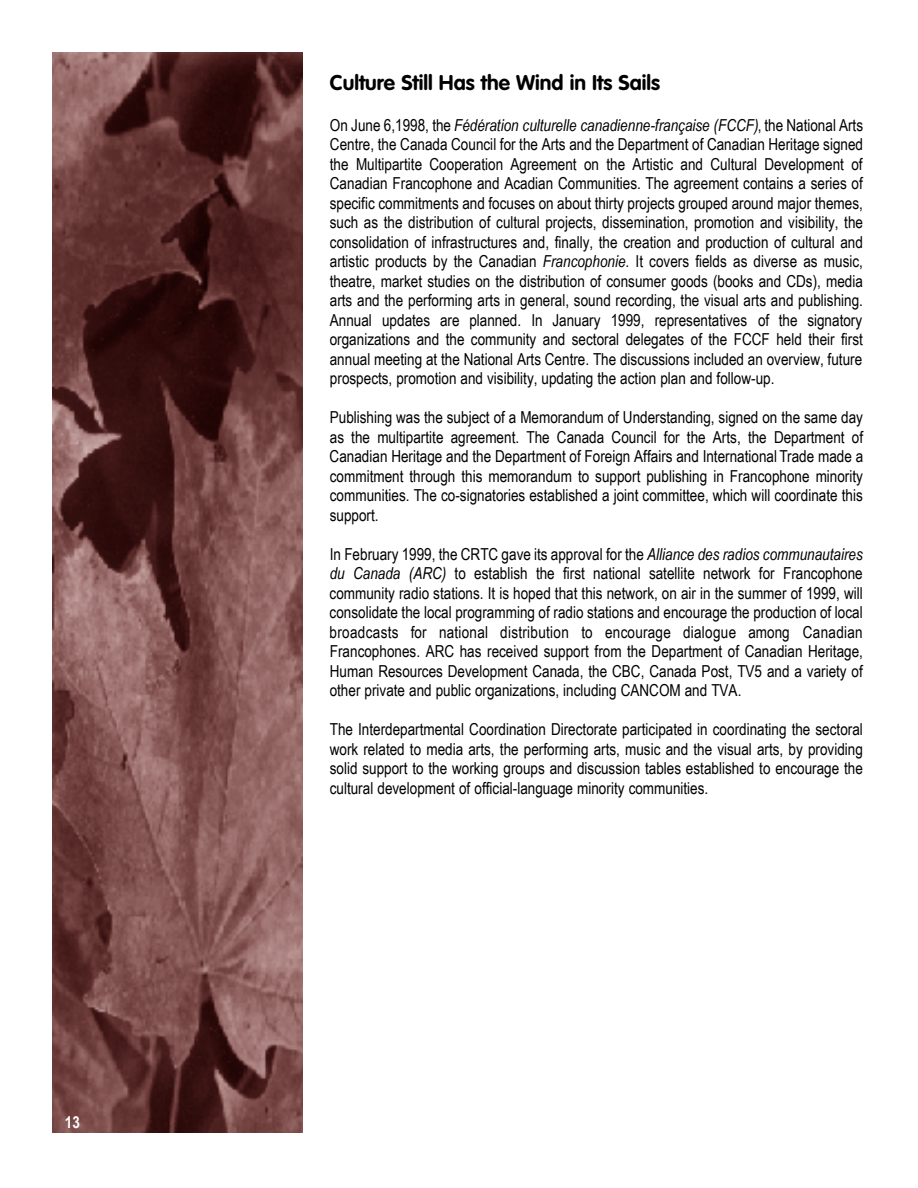
<style>
.page{position:relative;width:918px;height:1188px;background:#fff}
.page>*{position:absolute;margin:0;border:0;box-sizing:border-box;transform-origin:0 0}
.t1{font:700 21px "VAG Rounded";color:#000}
.t2{font:16.5px/19.5px "Arial Narrow";color:#000;text-align:justify}
.t3{font:700 16.5px "Arial Narrow";color:#fff}
.s1{font-style:italic}
</style>
<div class="page">
<img style="left:53px;top:53px;width:250px;height:1080px">
<p class="t3" style="left:65px;top:1113px;width:17px">13</p>
<p class="t1" style="left:330px;top:74px;width:332px">Culture Still Has the Wind in Its Sails</p>
<p class="t2" style="left:330px;top:115px;width:535px">On June 6,1998, the <span class="s1">Fédération culturelle canadienne-française (FCCF)</span>, the National Arts Centre, the Canada Council for the Arts and the Department of Canadian Heritage signed the Multipartite Cooperation Agreement on the Artistic and Cultural Development of Canadian Francophone and Acadian Communities. The agreement contains a series of specific commitments and focuses on about thirty projects grouped around major themes, such as the distribution of cultural projects, dissemination, promotion and visibility, the consolidation of infrastructures and, finally, the creation and production of cultural and artistic products by the Canadian <span class="s1">Francophonie</span>. It covers fields as diverse as music, theatre, market studies on the distribution of consumer goods (books and CDs), media arts and the performing arts in general, sound recording, the visual arts and publishing.<br>Annual updates are planned. In January 1999, representatives of the signatory organizations and the community and sectoral delegates of the FCCF held their first annual meeting at the National Arts Centre. The discussions included an overview, future prospects, promotion and visibility, updating the action plan and follow-up.</p>
<p class="t2" style="left:330px;top:408px;width:535px">Publishing was the subject of a Memorandum of Understanding, signed on the same day as the multipartite agreement. The Canada Council for the Arts, the Department of Canadian Heritage and the Department of Foreign Affairs and International Trade made a commitment through this memorandum to support publishing in Francophone minority communities. The co-signatories established a joint committee, which will coordinate this support.</p>
<p class="t2" style="left:330px;top:544px;width:535px">In February 1999, the CRTC gave its approval for the <span class="s1">Alliance des radios communautaires du Canada (ARC)</span> to establish the first national satellite network for Francophone community radio stations. It is hoped that this network, on air in the summer of 1999, will consolidate the local programming of radio stations and encourage the production of local broadcasts for national distribution to encourage dialogue among Canadian Francophones. ARC has received support from the Department of Canadian Heritage, Human Resources Development Canada, the CBC, Canada Post, TV5 and a variety of other private and public organizations, including CANCOM and TVA.</p>
<p class="t2" style="left:330px;top:720px;width:535px">The Interdepartmental Coordination Directorate participated in coordinating the sectoral work related to media arts, the performing arts, music and the visual arts, by providing solid support to the working groups and discussion tables established to encourage the cultural development of official-language minority communities.</p>
</div>
